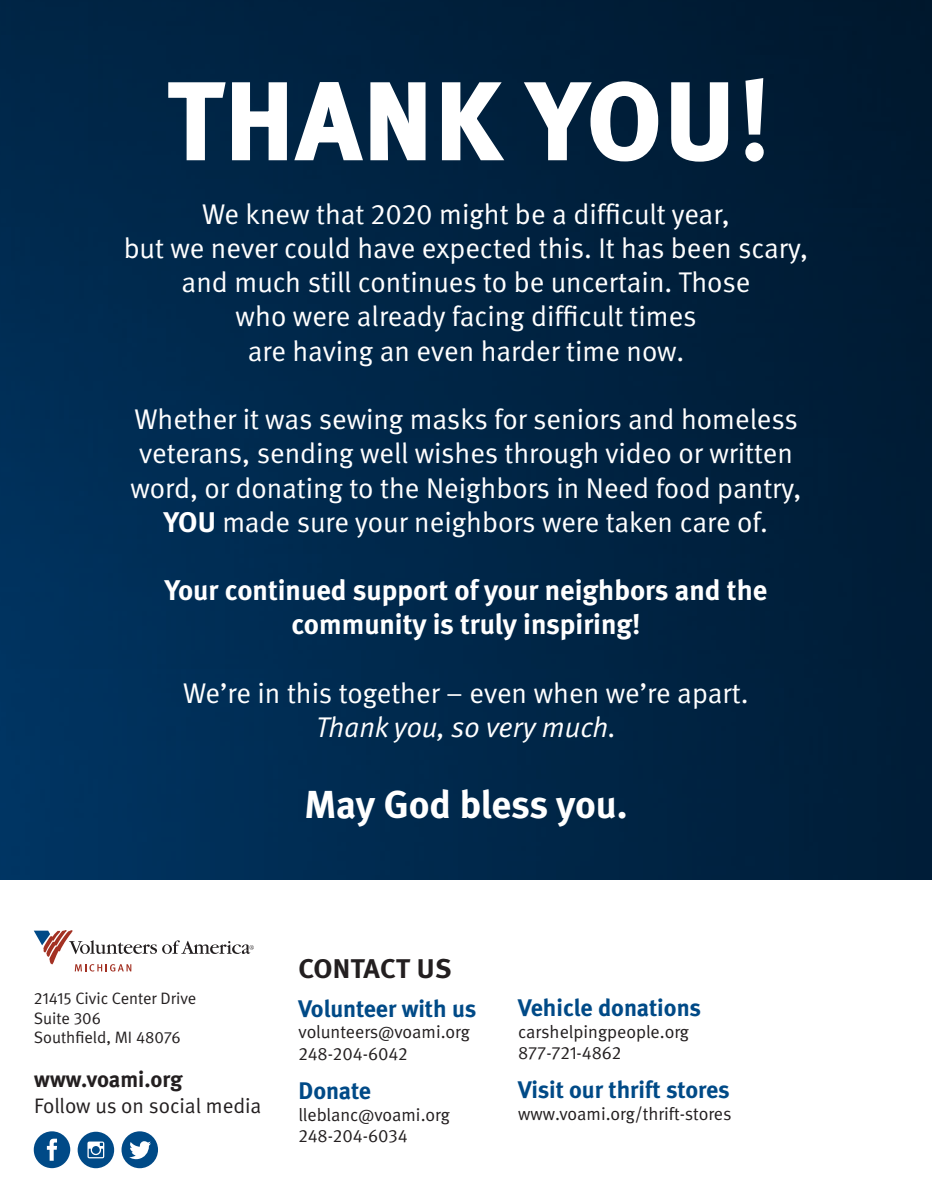
<style>
.page{position:relative;width:932px;height:1202px;background:#fff}
.page>*{position:absolute;margin:0;border:0;box-sizing:border-box;transform-origin:0 0}
.t1{font:700 39px "Meta";letter-spacing:-.005em;color:#fff}
.t2{font:28.5px/34.2px "Meta Normal";color:#fff;text-align:center}
.t3{font:700 28.5px "Meta";color:#fff}
.t4{font:italic 28.5px "Meta Normal";color:#fff}
.t5{font:700 27px "Meta";letter-spacing:.01em;color:#231f20;scale:1.04 1}
.t6{font:700 24px "Meta";color:#004a87}
.t7{font:700 22.5px "Meta";color:#231f20}
.t8{font:21px "Meta Normal";letter-spacing:-.005em;color:#231f20}
.t9{font:18px "Meta Normal";color:#231f20}
.t10{font:18px "Meta Normal Expert";color:#231f20}
.t11{font:16.5px "Meta Normal";color:#231f20}
.s1{font-family:"Meta Normal Expert"}
.s2{font-family:"Meta";font-weight:700}
.s3{font-family:"Meta Normal"}
</style>
<div class="page">
<div style="left:0;top:0;width:932px;height:879px;background:linear-gradient(to right,#002f58,#001b34)"></div>
<svg style="left:78px;top:1131px;width:36px;height:37px"></svg>
<svg style="left:121px;top:1131px;width:37px;height:37px"></svg>
<svg style="left:34px;top:1131px;width:36px;height:37px"></svg>
<svg style="left:34px;top:930px;width:220px;height:41px"></svg>
<svg style="left:167px;top:77px;width:562px;height:91px"></svg>
<svg style="left:745px;top:78px;width:18px;height:84px"></svg>
<p class="t2" style="left:202px;top:196px;width:529px">We knew that <span class="s1">2020</span> might be a difficult year,</p>
<p class="t2" style="left:124px;top:231px;width:686px">but we never could have expected this. It has been scary, and much still continues to be uncertain. Those</p>
<p class="t2" style="left:235px;top:299px;width:462px">who were already facing difficult times</p>
<p class="t2" style="left:248px;top:333px;width:438px">are having an even harder time now.</p>
<p class="t2" style="left:130px;top:402px;width:672px">Whether it was sewing masks for seniors and homeless veterans, sending well wishes through video or written word, or donating to the Neighbors in Need food pantry, <span class="s2">YOU</span> made sure your neighbors were taken care of.</p>
<p class="t3" style="left:165px;top:572px;width:604px">Your continued support of your neighbors and the</p>
<p class="t3" style="left:291px;top:606px;width:350px">community is truly inspiring!</p>
<p class="t2" style="left:183px;top:675px;width:567px">We’re in this together – even when we’re apart.</p>
<p class="t4" style="left:316px;top:710px;width:302px">Thank you, so very much.</p>
<p class="t1" style="left:304px;top:780px;width:325px">May God bless you.</p>
<p class="t11" style="left:34px;top:988px;width:164px"><span class="s1">21415</span> Civic Center Drive</p>
<p class="t11" style="left:34px;top:1008px;width:69px">Suite <span class="s1">306</span></p>
<p class="t11" style="left:34px;top:1028px;width:149px">Southfield, MI <span class="s1">48076</span></p>
<p class="t7" style="left:34px;top:1065px;width:150px">www.voami.org</p>
<p class="t8" style="left:34px;top:1093px;width:229px">Follow us on social media</p>
<p class="t5" style="left:298px;top:951px;width:149px">CONTACT US</p>
<p class="t6" style="left:298px;top:993px;width:179px">Volunteer with us</p>
<p class="t9" style="left:298px;top:1021px;width:173px">volunteers@voami.org</p>
<p class="t10" style="left:298px;top:1043px;width:111px">248<span class="s3">-</span>204<span class="s3">-</span>6042</p>
<p class="t6" style="left:298px;top:1075px;width:74px">Donate</p>
<p class="t9" style="left:298px;top:1103px;width:153px">lleblanc@voami.org</p>
<p class="t10" style="left:298px;top:1125px;width:111px">248<span class="s3">-</span>204<span class="s3">-</span>6034</p>
<p class="t6" style="left:518px;top:992px;width:184px">Vehicle donations</p>
<p class="t9" style="left:518px;top:1021px;width:172px">carshelpingpeople.org</p>
<p class="t10" style="left:518px;top:1043px;width:104px">877<span class="s3">-</span>721<span class="s3">-</span>4862</p>
<p class="t6" style="left:518px;top:1074px;width:213px">Visit our thrift stores</p>
<p class="t9" style="left:518px;top:1103px;width:215px">www.voami.org/thrift-stores</p>
</div>
